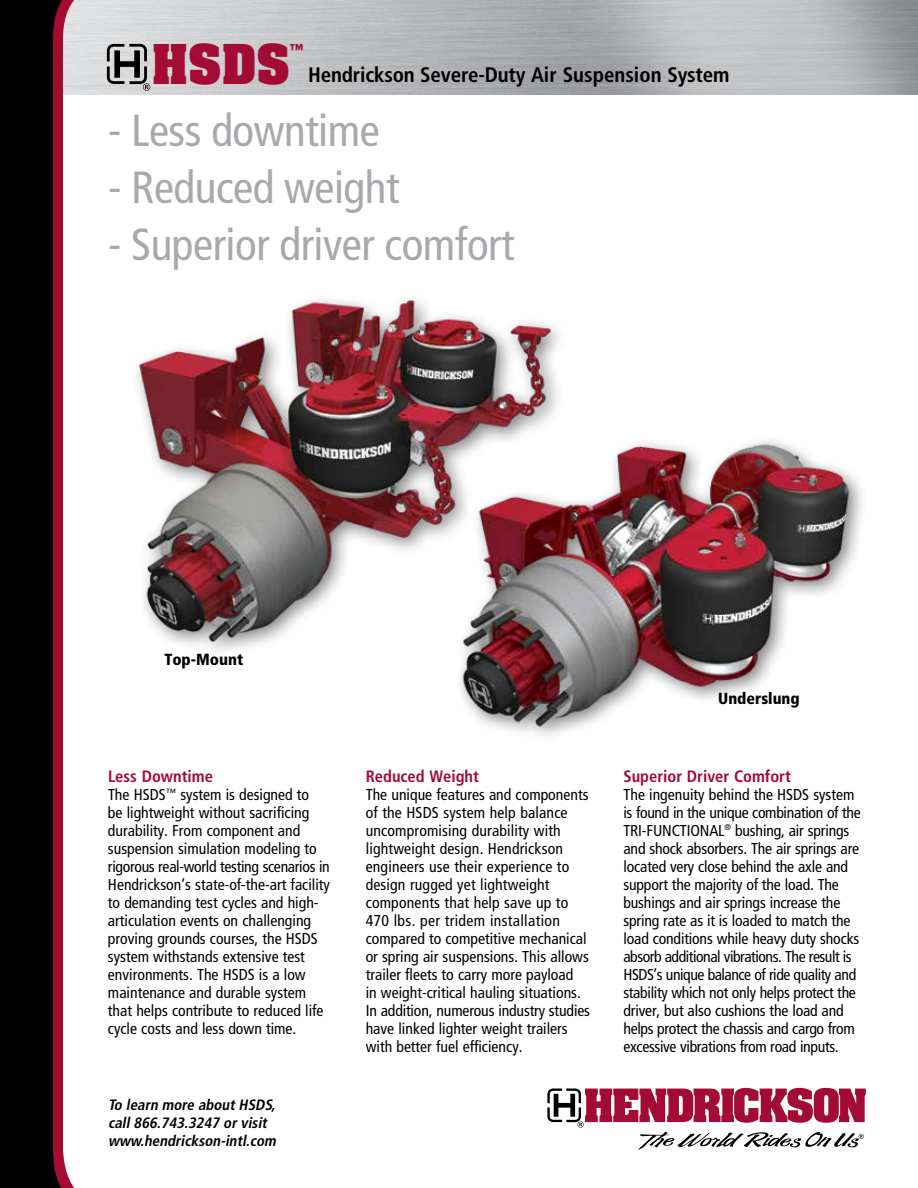
<style>
.page{position:relative;width:918px;height:1188px;background:#fff}
.page>*{position:absolute;margin:0;border:0;box-sizing:border-box;transform-origin:0 0}
.t1{font:700 46.65px "Aachen Std";color:#a30b35}
.t2{font:condensed 45px "Frutiger LT Std";letter-spacing:-.01em;color:#a7a9ac}
.t3{font:700 condensed 21px "Frutiger LT Std";letter-spacing:-.01em;color:#000}
.t4{font:700 condensed 16.5px "Frutiger LT Std";color:#a30b35}
.t5{font:900 condensed 16.05px "Frutiger LT Std";color:#000}
.t6{font:condensed 15.75px/18px "Frutiger LT Std";color:#000}
.t7{font:italic 700 condensed 15px/18px "Frutiger LT Std";color:#000}
.t8{font:700 15px "Aachen Std";color:#a30b35}
</style>
<div class="page">
<svg style="left:547px;top:1088px;width:319px;height:62px"></svg>
<svg style="left:92px;top:0;width:8px;height:95px"></svg>
<svg style="left:0;top:0;width:92px;height:1188px;fill:#000"></svg>
<img style="left:136px;top:299px;width:417px;height:344px">
<div style="left:454px;top:435px;width:414px;height:310px;background:#fff"></div>
<img style="left:457px;top:436px;width:399px;height:296px">
<svg style="left:107px;top:44px;width:43px;height:47px;background:#89898a"></svg>
<h1 class="t1" style="left:152px;top:30px;width:140px">HSDS</h1>
<p class="t8" style="left:290px;top:39px;width:15px">™</p>
<h3 class="t3" style="left:308px;top:62px;width:423px">Hendrickson Severe-Duty Air Suspension System</h3>
<h2 class="t2" style="left:108px;top:104px;width:273px">- Less downtime</h2>
<h2 class="t2" style="left:108px;top:161px;width:293px">- Reduced weight</h2>
<h2 class="t2" style="left:108px;top:218px;width:408px">- Superior driver comfort</h2>
<p class="t5" style="left:164px;top:649px;width:80px">Top-Mount</p>
<p class="t4" style="left:108px;top:766px;width:106px">Less Downtime</p>
<p class="t6" style="left:108px;top:786px;width:224px">The HSDS<sup>™</sup> system is designed to<br>be lightweight without sacrificing durability. From component and suspension simulation modeling to rigorous real-world testing scenarios in Hendrickson’s state-of-the-art facility to demanding test cycles and high&shy;articulation events on challenging proving grounds courses, the HSDS system withstands extensive test environments. The HSDS is a low maintenance and durable system that helps contribute to reduced life cycle costs and less down time.</p>
<p class="t7" style="left:108px;top:1096px;width:173px">To learn more aboutHSDS, call866.743.3247 orvisit www.hendrickson-intl.com</p>
<p class="t4" style="left:366px;top:766px;width:115px">Reduced Weight</p>
<p class="t6" style="left:366px;top:786px;width:226px">The unique features and components of the HSDS system help balance uncompromising durability with lightweight design. Hendrickson engineers use their experience to design rugged yet lightweight components that help save up to 470 lbs. per tridem installation compared to competitive mechanical or spring air suspensions. This allows trailer fleets to carry more payload<br>in weight-critical hauling situations.<br>In addition, numerous industry studies have linked lighter weight trailers with better fuel efficiency.</p>
<p class="t5" style="left:718px;top:689px;width:83px">Underslung</p>
<p class="t4" style="left:623px;top:766px;width:169px">Superior Driver Comfort</p>
<p class="t6" style="left:623px;top:786px;width:239px">The ingenuity behind the HSDS system is found in the unique combination of the TRI-FUNCTIONAL<sup>®</sup> bushing, air springs and shock absorbers. The air springs are located very close behind the axle and support the majority of the load. The bushings and air springs increase the spring rate as it is loaded to match the load conditions while heavy duty shocks absorb additional vibrations. The result is HSDS’s unique balance of ride quality and stability which not only helps protect the driver, but also cushions the load and helps protect the chassis and cargo from excessive vibrations from road inputs.</p>
</div>
